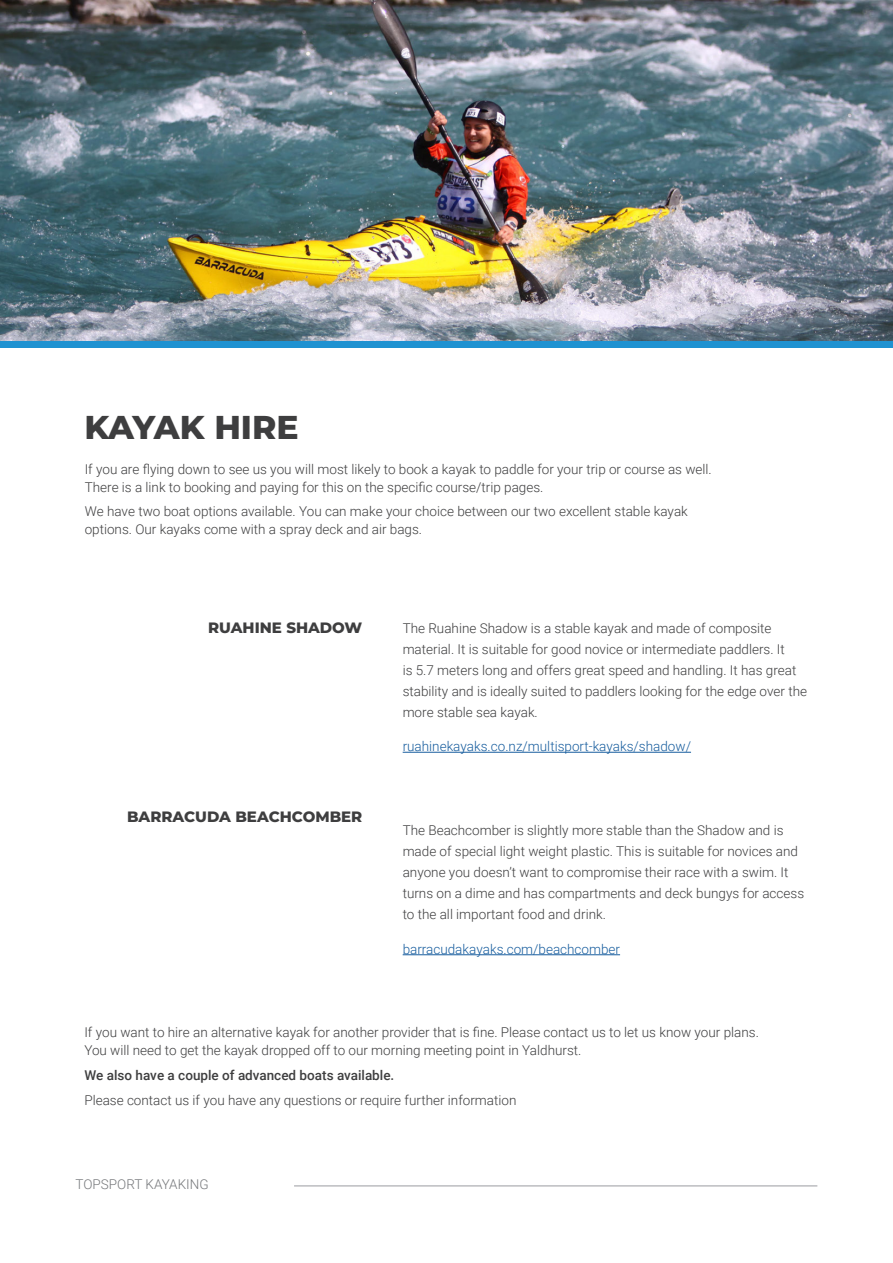
<style>
.page{position:relative;width:893px;height:1263px;background:#fff}
.page>*{position:absolute;margin:0;border:0;box-sizing:border-box;transform-origin:0 0}
.t1{font:800 33px "Montserrat";color:#3e3e3f}
.t2{font:800 15px "Montserrat";color:#3e3e3f}
.t3{font:300 13.5px/21px "Roboto";color:#3e3e3f}
.t4{font:300 13.5px "Roboto";color:#175d9e}
.t5{font:500 13.5px "Roboto";color:#3e3e3f}
.t6{font:300 13.5px "Roboto";color:#76787b}
</style>
<div class="page">
<hr style="left:294px;top:1185px;width:523px;height:1px;background:#bcbdc0">
<hr style="left:403px;top:752px;width:288px;height:1px;background:#175d9e">
<hr style="left:403px;top:954px;width:217px;height:1px;background:#175d9e">
<img style="left:1px;top:0;width:892px;height:341px">
<div style="left:0;top:341px;width:893px;height:7px;background:#1f92d1"></div>
<p class="t1" style="left:84px;top:403px;width:216px">KAYAK HIRE</p>
<p class="t3" style="left:85px;top:459px;width:629px;line-height:18px">If you are flying down to see us you will most likely to book a kayak to paddle for your trip or course as well.<br>There is a link to booking and paying for this on the specific course/trip pages.</p>
<p class="t3" style="left:85px;top:502px;width:605px;line-height:18px">We have two boat options available. You can make your choice between our two excellent stable kayak options. Our kayaks come with a spray deck and air bags.</p>
<p class="t2" style="left:208px;top:617px;width:156px">RUAHINE SHADOW</p>
<p class="t2" style="left:127px;top:805px;width:237px">BARRACUDA BEACHCOMBER</p>
<p class="t3" style="left:403px;top:617px;width:406px">The Ruahine Shadow is a stable kayak and made of composite material. It is suitable for good novice or intermediate paddlers. It<br>is 5.7 meters long and offers great speed and handling. It has great stability and is ideally suited to paddlers looking for the edge over the more stable sea kayak.</p>
<p class="t4" style="left:403px;top:737px;width:290px">ruahinekayaks.co.nz/multisport-kayaks/shadow/</p>
<p class="t3" style="left:403px;top:819px;width:403px">The Beachcomber is slightly more stable than the Shadow and is made of special light weight plastic. This is suitable for novices and anyone you doesn’t want to compromise their race with a swim. It turns on a dime and has compartments and deck bungys for access to the all important food and drink.</p>
<p class="t4" style="left:403px;top:939px;width:219px">barracudakayaks.com/beachcomber</p>
<p class="t3" style="left:84px;top:1023px;width:676px;line-height:18px">If you want to hire an alternative kayak for another provider that is fine. Please contact us to let us know your plans.<br>You will need to get the kayak dropped off to our morning meeting point in Yaldhurst.</p>
<p class="t5" style="left:84px;top:1066px;width:311px">We also have a couple of advanced boats available.</p>
<p class="t3" style="left:84px;top:1089px;width:434px">Please contact us if you have any questions or require further information</p>
<p class="t6" style="left:76px;top:1175px;width:135px">TOPSPORT KAYAKING</p>
</div>
